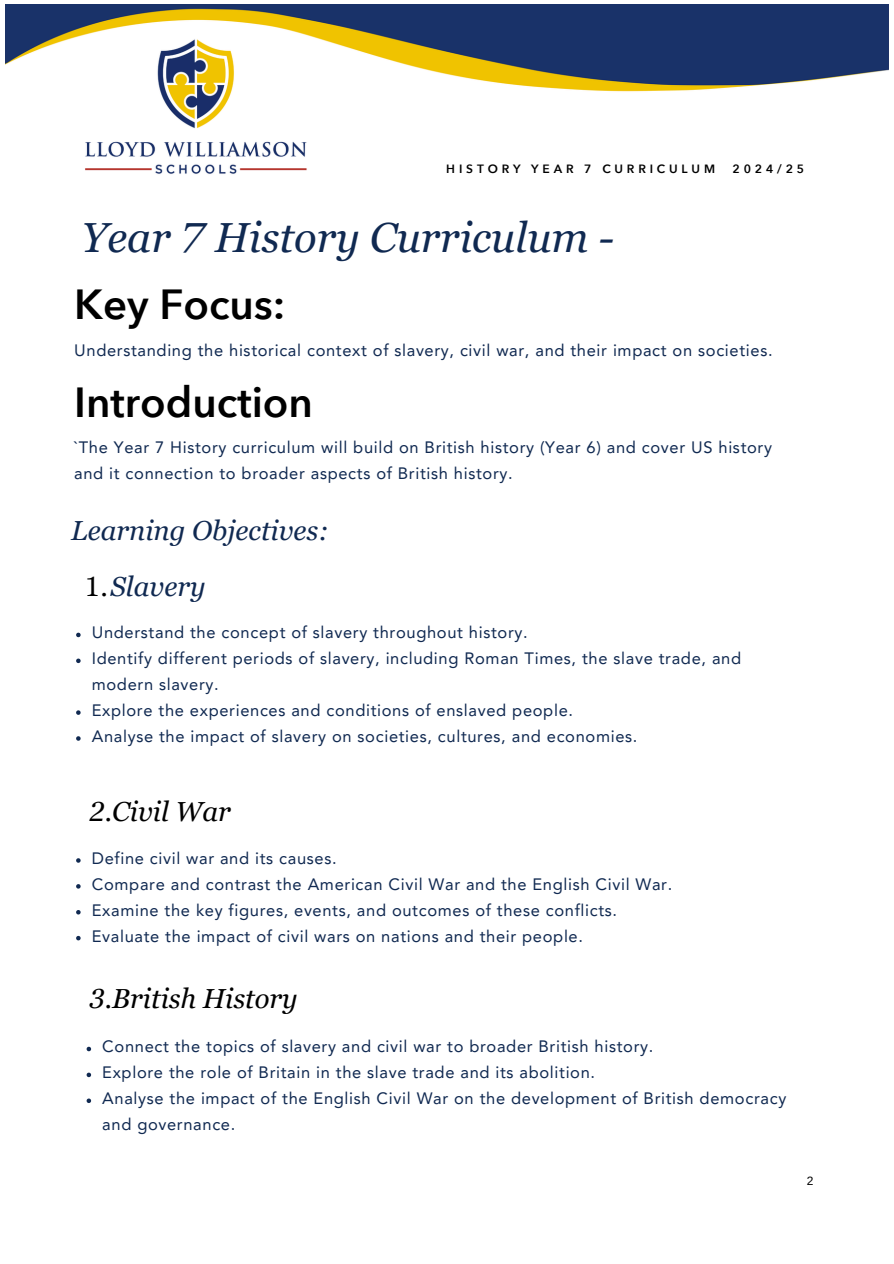
<style>
.page{position:relative;width:894px;height:1264px;background:#fff}
.page>*{position:absolute;margin:0;border:0;box-sizing:border-box;transform-origin:0 0}
.t1{font:italic 42px "Georgia Pro";color:#102951}
.t2{font:600 42px "Avenir Next";color:#000}
.t3{font:italic 27.45px "Georgia Pro";color:#102951}
.t4{font:italic 27.45px "Georgia Pro";color:#000}
.t5{font:16.5px/25.8px "Avenir LT Pro";letter-spacing:.04em;color:#102951}
.t6{font:600 12px "Avenir Next";letter-spacing:.32em;color:#000}
.t7{font:12px "Arimo";color:#000}
.s1{font-style:normal;color:#000}
</style>
<div class="page">
<img style="left:6px;top:4px;width:882px;height:170px">
<svg style="left:76px;top:632px;width:5px;height:5px"></svg>
<svg style="left:76px;top:658px;width:5px;height:5px"></svg>
<svg style="left:76px;top:710px;width:5px;height:5px"></svg>
<svg style="left:76px;top:736px;width:5px;height:4px"></svg>
<svg style="left:76px;top:858px;width:5px;height:4px"></svg>
<svg style="left:76px;top:884px;width:5px;height:4px"></svg>
<svg style="left:76px;top:910px;width:5px;height:4px"></svg>
<svg style="left:76px;top:935px;width:5px;height:5px"></svg>
<svg style="left:87px;top:1046px;width:4px;height:5px"></svg>
<svg style="left:87px;top:1072px;width:4px;height:5px"></svg>
<svg style="left:87px;top:1098px;width:4px;height:4px"></svg>
<p class="t6" style="left:446px;top:161px;width:270px">HISTORY YEAR 7 CURRICULUM</p>
<p class="t6" style="left:732px;top:161px;width:73px">2024/25</p>
<h1 class="t1" style="left:82px;top:214px;width:534px">Year 7 History Curriculum -</h1>
<p class="t2" style="left:74px;top:277px;width:212px">Key Focus:</p>
<h3 class="t5" style="left:74px;top:339px;width:699px">Understanding the historical context of slavery, civil war, and their impact on societies.</h3>
<h2 class="t2" style="left:74px;top:375px;width:240px">Introduction</h2>
<p class="t5" style="left:74px;top:436px;width:699px">`The Year 7 History curriculum will build on British history (Year 6) and cover US history and it connection to broader aspects of British history.</p>
<h1 class="t3" style="left:71px;top:514px;width:259px">Learning Objectives:</h1>
<p class="t3" style="left:85px;top:570px;width:122px"><span class="s1">1.</span>Slavery</p>
<h4 class="t5" style="left:92px;top:621px;width:437px">Understand the concept of slavery throughout history.</h4>
<h3 class="t5" style="left:92px;top:647px;width:650px">Identify different periods of slavery, including Roman Times, the slave trade, and modern slavery.</h3>
<p class="t5" style="left:92px;top:699px;width:482px">Explore the experiences and conditions of enslaved people.</p>
<p class="t5" style="left:92px;top:724px;width:547px">Analyse the impact of slavery on societies, cultures, and economies.</p>
<p class="t4" style="left:89px;top:796px;width:143px">2.Civil War</p>
<p class="t5" style="left:92px;top:846px;width:246px">Define civil war and its causes.</p>
<p class="t5" style="left:92px;top:872px;width:582px">Compare and contrast the American Civil War and the English Civil War.</p>
<p class="t5" style="left:92px;top:898px;width:526px">Examine the key figures, events, and outcomes of these conflicts.</p>
<h3 class="t5" style="left:92px;top:924px;width:492px">Evaluate the impact of civil wars on nations and their people.</h3>
<p class="t4" style="left:89px;top:982px;width:210px">3.British History</p>
<p class="t5" style="left:102px;top:1035px;width:552px">Connect the topics of slavery and civil war to broader British history.</p>
<p class="t5" style="left:102px;top:1061px;width:494px">Explore the role of Britain in the slave trade and its abolition.</p>
<p class="t5" style="left:102px;top:1086px;width:685px">Analyse the impact of the English Civil War on the development of British democracy and governance.</p>
<h4 class="t7" style="left:806px;top:1173px;width:8px">2</h4>
</div>
